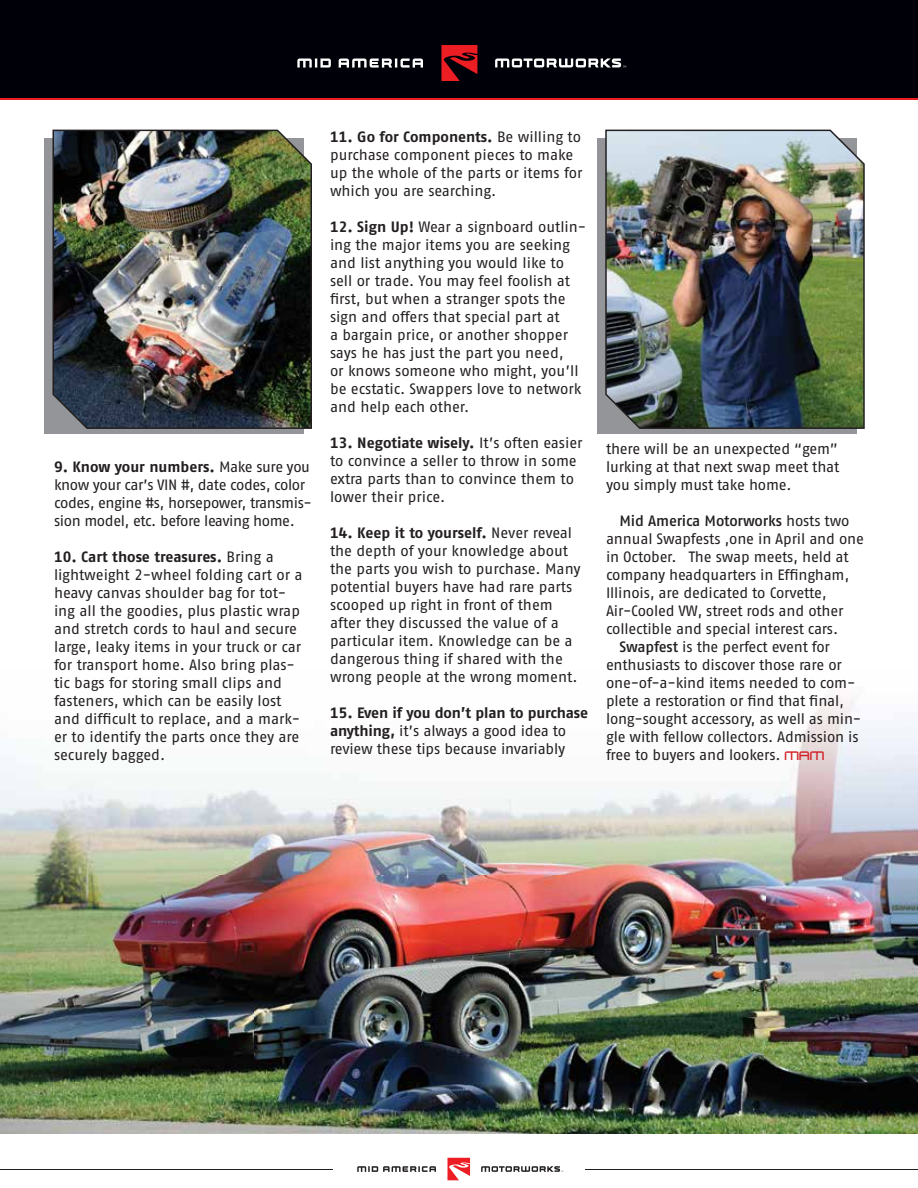
<style>
.page{position:relative;width:918px;height:1188px;background:#fff}
.page>*{position:absolute;margin:0;border:0;box-sizing:border-box;transform-origin:0 0}
.t1{font:15px/18px "Fago No Regular Tf";letter-spacing:-.01em;color:#231f20}
.t2{font:15px "Fago No Bold Tf";letter-spacing:-.005em;color:#231f20}
.t3{font:15px "Fago No Med Tf";letter-spacing:-.015em;color:#231f20}
.s1{font-family:"Fago No Regular Tf"}
.s2{font-family:"Fago No Bold Tf"}
.s3{font-family:"Fago No Med Tf"}
.s4{font-family:"MAM Wordmark";font-weight:300;font-size:13.5px;color:#d2232a}
</style>
<div class="page">
<div style="left:0;top:0;width:918px;height:99px;background:#000008"></div>
<svg style="left:441px;top:45px;width:36px;height:36px"></svg>
<svg style="left:297px;top:59px;width:126px;height:9px"></svg>
<svg style="left:495px;top:59px;width:131px;height:9px"></svg>
<hr style="left:0;top:98px;width:918px;height:2px;background:#ed1d24">
<svg style="left:447px;top:1158px;width:23px;height:22px"></svg>
<svg style="left:357px;top:1166px;width:79px;height:6px"></svg>
<svg style="left:481px;top:1166px;width:82px;height:6px"></svg>
<hr style="left:585px;top:1169px;width:333px;height:1px;background:#231f20">
<hr style="left:0;top:1169px;width:333px;height:1px;background:#231f20">
<img style="left:0;top:697px;width:918px;height:437px">
<div style="left:44px;top:139px;width:260px;height:295px;background:#939598"></div>
<img style="left:52px;top:130px;width:260px;height:299px">
<div style="left:597px;top:139px;width:259px;height:295px;background:#939598"></div>
<img style="left:605px;top:130px;width:260px;height:299px">
<p class="t2" style="left:54px;top:458px;width:258px">9. Know your numbers. <span class="s1">Make sure you</span></p>
<p class="t1" style="left:54px;top:476px;width:259px">know your car’s VIN #, date codes, color codes, engine #s, horsepower, transmis&shy;sion model, etc. before leaving home.</p>
<p class="t2" style="left:54px;top:548px;width:221px">10. Cart those treasures. <span class="s1">Bring a</span></p>
<p class="t1" style="left:54px;top:566px;width:250px">lightweight 2-wheel folding cart or a heavy canvas shoulder bag for tot&shy;ing all the goodies, plus plastic wrap and stretch cords to haul and secure large, leaky items in your truck or car for transport home. Also bring plas&shy;tic bags for storing small clips and fasteners, which can be easily lost and difficult to replace, and a mark&shy;er to identify the parts once they are securely bagged.</p>
<p class="t2" style="left:330px;top:128px;width:253px">11. Go for Components. <span class="s1">Be willing to</span></p>
<p class="t1" style="left:330px;top:145px;width:254px">purchase component pieces to make up the whole of the parts or items for which you are searching.</p>
<p class="t1" style="left:330px;top:217px;width:258px"><span class="s2">12. Sign Up!</span> Wear a signboard outlin&shy;ing the major items you are seeking and list anything you would like to sell or trade. You may feel foolish at first, but when a stranger spots the sign and offers that special part at<br>a bargain price, or another shopper says he has just the part you need,<br>or knows someone who might, you’ll be ecstatic. Swappers love to network and help each other.</p>
<p class="t2" style="left:330px;top:434px;width:254px">13. Negotiate wisely. <span class="s1">It’s often easier</span></p>
<p class="t1" style="left:330px;top:451px;width:248px">to convince a seller to throw in some extra parts than to convince them to lower their price.</p>
<p class="t2" style="left:330px;top:524px;width:244px">14. Keep it to yourself. <span class="s1">Never reveal</span></p>
<p class="t1" style="left:330px;top:541px;width:252px">the depth of your knowledge about the parts you wish to purchase. Many potential buyers have had rare parts scooped up right in front of them after they discussed the value of a particular item. Knowledge can be a dangerous thing if shared with the wrong people at the wrong moment.</p>
<p class="t2" style="left:330px;top:704px;width:260px">15. Even if you don’t plan to purchase</p>
<p class="t1" style="left:330px;top:721px;width:238px"><span class="s2">anything,</span> it’s always a good idea to review these tips because invariably</p>
<p class="t1" style="left:606px;top:440px;width:235px;text-align:justify">there will be an unexpected “gem” lurking at that next swap meet that you simply must take home.</p>
<p class="t3" style="left:620px;top:513px;width:231px">Mid America Motorworks <span class="s1">hosts two</span></p>
<p class="t1" style="left:606px;top:530px;width:259px">annual Swapfests ,one in April and one</p>
<p class="t1" style="left:606px;top:548px;width:244px">in October. The swap meets, held at</p>
<p class="t1" style="left:606px;top:566px;width:245px">company headquarters in Effingham,</p>
<p class="t1" style="left:606px;top:584px;width:222px">Illinois, are dedicated to Corvette,</p>
<p class="t1" style="left:606px;top:602px;width:239px">Air-Cooled VW, street rods and other</p>
<p class="t1" style="left:606px;top:620px;width:234px">collectible and special interest cars.</p>
<p class="t1" style="left:620px;top:638px;width:212px"><span class="s3">Swapfest</span> is the perfect event for</p>
<p class="t1" style="left:606px;top:656px;width:237px">enthusiasts to discover those rare or</p>
<p class="t1" style="left:606px;top:674px;width:251px">one-of-a-kind items needed to com-</p>
<p class="t1" style="left:606px;top:692px;width:240px">plete a restoration or find that final,</p>
<p class="t1" style="left:606px;top:710px;width:257px">long-sought accessory, as well as min-</p>
<p class="t1" style="left:606px;top:728px;width:254px">gle with fellow collectors. Admission is</p>
<p class="t1" style="left:606px;top:746px;width:220px">free to buyers and lookers. <span class="s4">MAM</span></p>
</div>
